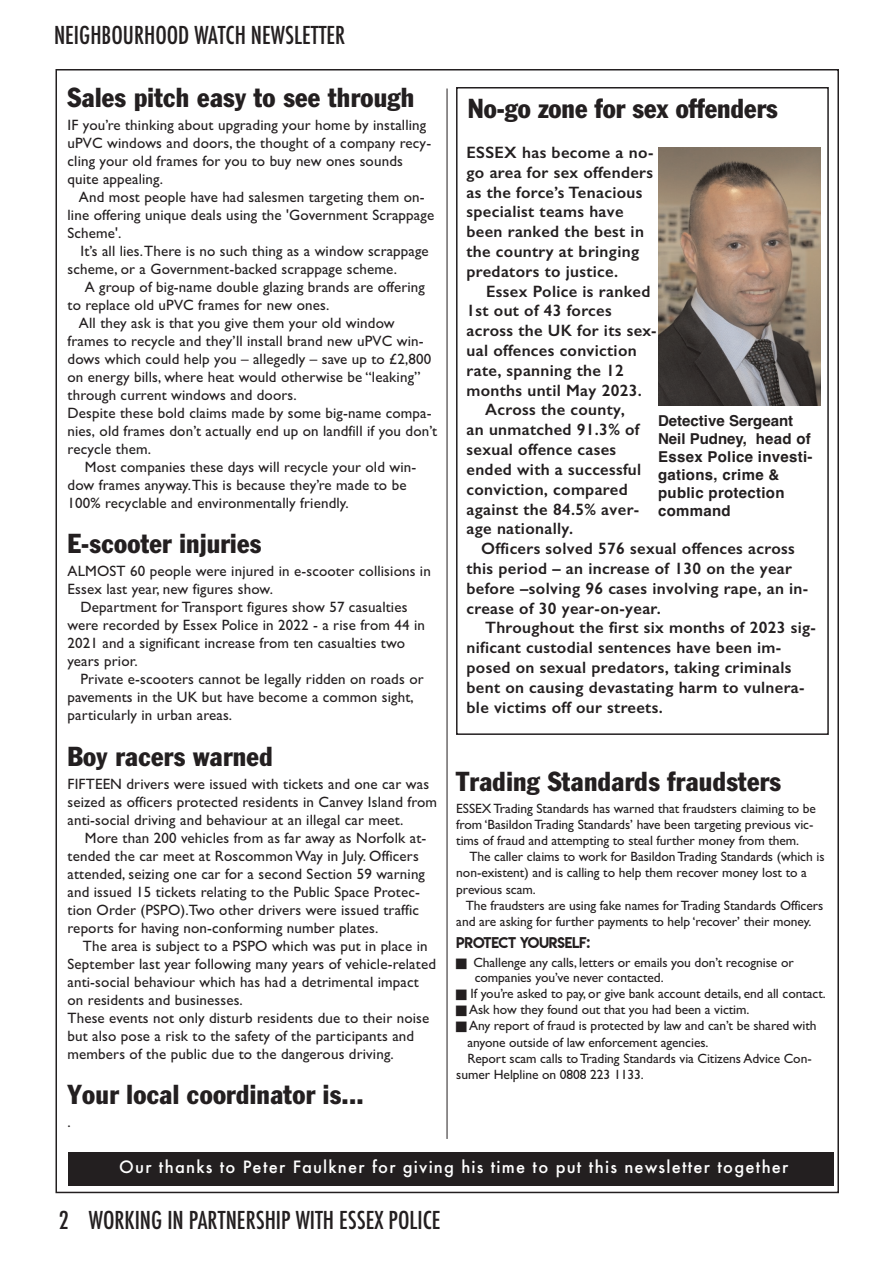
<style>
.page{position:relative;width:893px;height:1263px;background:#fff}
.page>*{position:absolute;margin:0;border:0;box-sizing:border-box;transform-origin:0 0}
.t1{font:27px "Franklin Gothic Condensed";letter-spacing:.01em;color:#231f20}
.t2{font:500 condensed 24px "Futura";color:#231f20}
.t3{font:600 16.5px/19.8px "Gill Sans";letter-spacing:.02em;color:#231f20}
.t4{font:500 16.5px "Futura";letter-spacing:.07em;color:#fff}
.t5{font:15px/18px "Gill Sans";letter-spacing:.01em;color:#231f20}
.t6{font:700 15px/18px "Helvetica";letter-spacing:.02em;color:#231f20}
.t7{font:13.5px/16.2px "Gill Sans";letter-spacing:-.005em;color:#231f20}
.t8{font:13.5px "Lemon Milk";letter-spacing:-.02em;color:#231f20}
</style>
<div class="page">
<hr style="left:447px;top:89px;width:1px;height:1050px;background:#231f20">
<div style="left:68px;top:1152px;width:765px;height:33px;background:#231f20"></div>
<div style="left:456px;top:87px;width:373px;height:648px;border:2px solid #231f20"></div>
<img style="left:659px;top:148px;width:162px;height:258px">
<h2 class="t2" style="left:54px;top:22px;width:293px">NEIGHBOURHOOD WATCH NEWSLETTER</h2>
<h1 class="t1" style="left:68px;top:82px;width:348px">Sales pitch easy to see through</h1>
<p class="t5" style="left:68px;top:116px;width:365px">IF you’re thinking about upgrading your home by installing uPVC windows and doors, the thought of a company recy&shy;cling your old frames for you to buy new ones sounds quite appealing.</p>
<p class="t5" style="left:68px;top:188px;width:368px;text-indent:11px">And most people have had salesmen targeting them on&shy;line offering unique deals using the 'Government Scrappage<br>Scheme'.</p>
<p class="t5" style="left:68px;top:242px;width:363px;text-indent:13px">It’s all lies.There is no such thing as a window scrappage scheme, or a Government-backed scrappage scheme.</p>
<p class="t5" style="left:85px;top:278px;width:342px">A group of big-name double glazing brands are offering</p>
<p class="t5" style="left:68px;top:296px;width:263px">to replace old uPVC frames for new ones.</p>
<p class="t5" style="left:79px;top:314px;width:317px">All they ask is that you give them your old window</p>
<p class="t5" style="left:68px;top:332px;width:358px">frames to recycle and they’ll install brand new uPVC win-</p>
<p class="t5" style="left:68px;top:350px;width:365px">dows which could help you – allegedly – save up to £2,800</p>
<p class="t5" style="left:68px;top:368px;width:355px">on energy bills, where heat would otherwise be “leaking”</p>
<p class="t5" style="left:68px;top:386px;width:231px">through current windows and doors.</p>
<p class="t5" style="left:68px;top:404px;width:366px">Despite these bold claims made by some big-name compa-</p>
<p class="t5" style="left:68px;top:422px;width:371px">nies, old frames don’t actually end up on landfill if you don’t</p>
<p class="t5" style="left:68px;top:440px;width:85px">recycle them.</p>
<p class="t5" style="left:85px;top:458px;width:333px">Most companies these days will recycle your old win-</p>
<p class="t5" style="left:68px;top:476px;width:341px">dow frames anyway.This is because they’re made to be</p>
<p class="t5" style="left:68px;top:494px;width:283px">100% recyclable and environmentally friendly.</p>
<h1 class="t1" style="left:68px;top:528px;width:195px">E-scooter injuries</h1>
<p class="t5" style="left:68px;top:562px;width:365px">ALMOST 60 people were injured in e-scooter collisions in</p>
<p class="t5" style="left:68px;top:580px;width:207px">Essex last year, new figures show.</p>
<p class="t5" style="left:80px;top:598px;width:328px">Department for Transport figures show 57 casualties</p>
<p class="t5" style="left:68px;top:616px;width:359px">were recorded by Essex Police in 2022 - a rise from 44 in</p>
<p class="t5" style="left:68px;top:634px;width:339px">2021 and a significant increase from ten casualties two</p>
<p class="t5" style="left:68px;top:652px;width:72px">years prior.</p>
<p class="t5" style="left:80px;top:670px;width:345px">Private e-scooters cannot be legally ridden on roads or</p>
<p class="t5" style="left:68px;top:688px;width:348px">pavements in the UK but have become a common sight,</p>
<p class="t5" style="left:68px;top:706px;width:166px">particularly in urban areas.</p>
<h1 class="t1" style="left:68px;top:741px;width:207px">Boy racers warned</h1>
<p class="t5" style="left:68px;top:774px;width:371px">FIFTEEN drivers were issued with tickets and one car was seized as officers protected residents in Canvey Island from anti-social driving and behaviour at an illegal car meet.</p>
<p class="t5" style="left:68px;top:828px;width:360px;text-indent:17px">More than 200 vehicles from as far away as Norfolk at&shy;tended the car meet at Roscommon Way in July. Officers attended, seizing one car for a second Section 59 warning and issued 15 tickets relating to the Public Space Protec&shy;tion Order (PSPO).Two other drivers were issued traffic reports for having non-conforming number plates.</p>
<p class="t5" style="left:68px;top:936px;width:370px;text-indent:15px">The area is subject to a PSPO which was put in place in September last year following many years of vehicle-related anti-social behaviour which has had a detrimental impact on residents and businesses.<br>These events not only disturb residents due to their noise but also pose a risk to the safety of the participants and members of the public due to the dangerous driving.</p>
<h1 class="t1" style="left:68px;top:1079px;width:298px">Your local coordinator is...</h1>
<p class="t5" style="left:68px;top:1113px;width:5px">.</p>
<h1 class="t1" style="left:468px;top:93px;width:312px">No-go zone for sex offenders</h1>
<p class="t3" style="left:466px;top:142px;width:189px">ESSEX has become a no&shy;go area for sex offenders as the force’s Tenacious specialist teams have been ranked the best in the country at bringing predators to justice.</p>
<p class="t3" style="left:486px;top:281px;width:166px">Essex Police is ranked</p>
<p class="t3" style="left:466px;top:301px;width:147px">1st out of 43 forces</p>
<p class="t3" style="left:466px;top:321px;width:192px">across the UK for its sex-</p>
<p class="t3" style="left:466px;top:340px;width:172px">ual offences conviction</p>
<p class="t3" style="left:466px;top:360px;width:159px">rate, spanning the 12</p>
<p class="t3" style="left:466px;top:380px;width:177px">months until May 2023.</p>
<p class="t3" style="left:485px;top:400px;width:141px">Across the county,</p>
<p class="t3" style="left:466px;top:420px;width:174px">an unmatched 91.3% of</p>
<p class="t3" style="left:466px;top:439px;width:151px">sexual offence cases</p>
<p class="t3" style="left:466px;top:459px;width:176px">ended with a successful</p>
<p class="t3" style="left:466px;top:479px;width:163px">conviction, compared</p>
<p class="t3" style="left:466px;top:499px;width:174px">against the 84.5% aver-</p>
<p class="t3" style="left:466px;top:519px;width:108px">age nationally.</p>
<p class="t3" style="left:481px;top:538px;width:315px">Officers solved 576 sexual offences across</p>
<p class="t3" style="left:466px;top:558px;width:327px">this period – an increase of 130 on the year</p>
<p class="t3" style="left:466px;top:578px;width:343px">before –solving 96 cases involving rape, an in-</p>
<p class="t3" style="left:466px;top:598px;width:196px">crease of 30 year-on-year.</p>
<p class="t3" style="left:485px;top:618px;width:332px">Throughout the first six months of 2023 sig-</p>
<p class="t3" style="left:466px;top:637px;width:316px">nificant custodial sentences have been im-</p>
<p class="t3" style="left:466px;top:657px;width:327px">posed on sexual predators, taking criminals</p>
<p class="t3" style="left:466px;top:677px;width:340px">bent on causing devastating harm to vulnera-</p>
<p class="t3" style="left:466px;top:697px;width:198px">ble victims off our streets.</p>
<p class="t6" style="left:658px;top:412px;width:156px">Detective Sergeant<br>Neil Pudney, head of<br>Essex Police investi&shy;gations, crime &amp; public protection command</p>
<h1 class="t1" style="left:456px;top:766px;width:326px">Trading Standards fraudsters</h1>
<p class="t7" style="left:456px;top:800px;width:361px">ESSEX Trading Standards has warned that fraudsters claiming to be from ‘BasildonTrading Standards’ have been targeting previous vic&shy;tims of fraud and attempting to steal further money from them.</p>
<p class="t7" style="left:456px;top:848px;width:370px;text-indent:13px">The caller claims to work for BasildonTrading Standards (which is non-existent) and is calling to help them recover money lost to a previous scam.</p>
<p class="t7" style="left:456px;top:897px;width:368px;text-indent:9px">The fraudsters are using fake names forTrading Standards Officers and are asking for further payments to help ‘recover’ their money.</p>
<p class="t8" style="left:456px;top:935px;width:136px">PROTECT YOURSELF:</p>
<p class="t7" style="left:473px;top:954px;width:322px">Challenge any calls, letters or emails you don’t recognise or</p>
<p class="t7" style="left:475px;top:969px;width:190px">companies you’ve never contacted.</p>
<p class="t7" style="left:470px;top:985px;width:357px">If you’re asked to pay, or give bank account details, end all contact.</p>
<p class="t7" style="left:469px;top:1001px;width:282px">Ask how they found out that you had been a victim.</p>
<p class="t7" style="left:469px;top:1018px;width:349px">Any report of fraud is protected by law and can’t be shared with</p>
<p class="t7" style="left:467px;top:1034px;width:243px">anyone outside of law enforcement agencies.</p>
<p class="t7" style="left:467px;top:1050px;width:346px">Report scam calls toTrading Standards via Citizens Advice Con-</p>
<p class="t7" style="left:456px;top:1066px;width:189px">sumer Helpline on 0808 223 1133.</p>
<p class="t4" style="left:119px;top:1157px;width:671px">Our thanks to Peter Faulkner for giving his time to put this newsletter together</p>
<h2 class="t2" style="left:59px;top:1206px;width:383px">2 WORKING IN PARTNERSHIP WITH ESSEX POLICE</h2>
</div>
